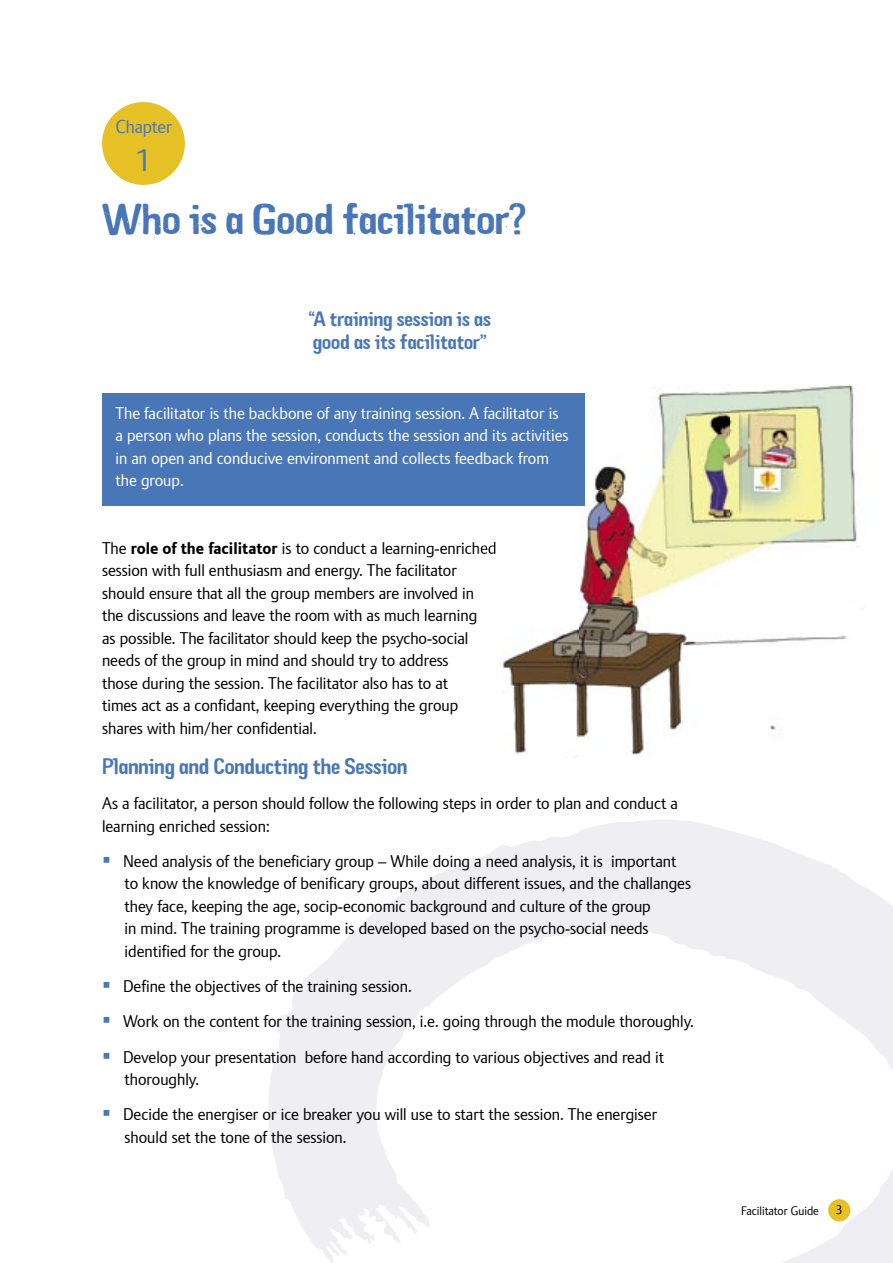
<style>
.page{position:relative;width:893px;height:1263px;background:#fff}
.page>*{position:absolute;margin:0;border:0;box-sizing:border-box;transform-origin:0 0}
.t1{font:40.5px "Plan Storytelling";color:#4976b6}
.t2{font:30px "Plan";color:#4976b6}
.t3{font:21px "Plan Storytelling";color:#4976b6}
.t4{font:19.5px/23.4px "Plan Storytelling";color:#4976b6}
.t5{font:18px "Plan";color:#4976b6}
.t6{font:16.5px/22.5px "Plan";color:#000}
.t7{font:16.5px/22.5px "Plan";color:#fff}
.t8{font:12px "Plan";color:#000}
.s1{font-weight:700}
.s2{color:#4976b6}
</style>
<div class="page">
<svg style="left:268px;top:820px;width:625px;height:443px"></svg>
<div style="left:102px;top:102px;width:83px;height:83px;background:#e6c126;border-radius:50%"></div>
<img style="left:579px;top:384px;width:278px;height:371px">
<img style="left:529px;top:505px;width:50px;height:252px">
<img style="left:478px;top:505px;width:51px;height:250px">
<img style="left:478px;top:542px;width:18px;height:15px">
<div style="left:102px;top:393px;width:483px;height:112px;background:#4976b6"></div>
<p class="t5" style="left:116px;top:116px;width:58px">Chapter</p>
<h2 class="t2" style="left:136px;top:143px;width:18px">1</h2>
<h1 class="t1" style="left:102px;top:193px;width:425px">Who is a Good facilitator?</h1>
<p class="t4" style="left:309px;top:307px;width:184px">“A training session is as good as its facilitator”</p>
<p class="t7" style="left:116px;top:402px;width:455px">The facilitator is the backbone of any training session. A facilitator is a person who plans the session, conducts the session and its activities in an open and conducive environment and collects feedback from the group.</p>
<p class="t6" style="left:102px;top:537px;width:396px">The <span class="s1">role of the facilitator</span> is to conduct a learning-enriched session with full enthusiasm and energy. The facilitator should ensure that all the group members are involved in the discussions and leave the room with as much learning<br>as possible. The facilitator should keep the psycho-social needs of the group in mind and should try to address<br>those during the session. The facilitator also has to at<br>times act as a confidant, keeping everything the group shares with him/her confidential.</p>
<p class="t3" style="left:102px;top:753px;width:307px">Planning and Conducting the Session</p>
<p class="t6" style="left:102px;top:792px;width:577px">As a facilitator, a person should follow the following steps in order to plan and conduct a learning enriched session:</p>
<p class="t6" style="left:125px;top:850px;width:568px;text-indent:-23px"><span class="s2">▪</span> Need analysis of the beneficiary group – While doing a need analysis, it is important to know the knowledge of benificary groups, about different issues, and the challanges they face, keeping the age, socip-economic background and culture of the group<br>in mind. The training programme is developed based on the psycho-social needs identified for the group.</p>
<p class="t6" style="left:102px;top:975px;width:311px"><span class="s2">▪</span> Define the objectives of the training session.</p>
<p class="t6" style="left:102px;top:1010px;width:593px"><span class="s2">▪</span> Work on the content for the training session, i.e. going through the module thoroughly.</p>
<p class="t6" style="left:125px;top:1046px;width:541px;text-indent:-23px"><span class="s2">▪</span> Develop your presentation before hand according to various objectives and read it thoroughly.</p>
<p class="t6" style="left:125px;top:1103px;width:534px;text-indent:-23px"><span class="s2">▪</span> Decide the energiser or ice breaker you will use to start the session. The energiser should set the tone of the session.</p>
<p class="t8" style="left:741px;top:1204px;width:79px">Facilitator Guide</p>
<p class="t8" style="left:836px;top:1202px;width:8px">3</p>
</div>
